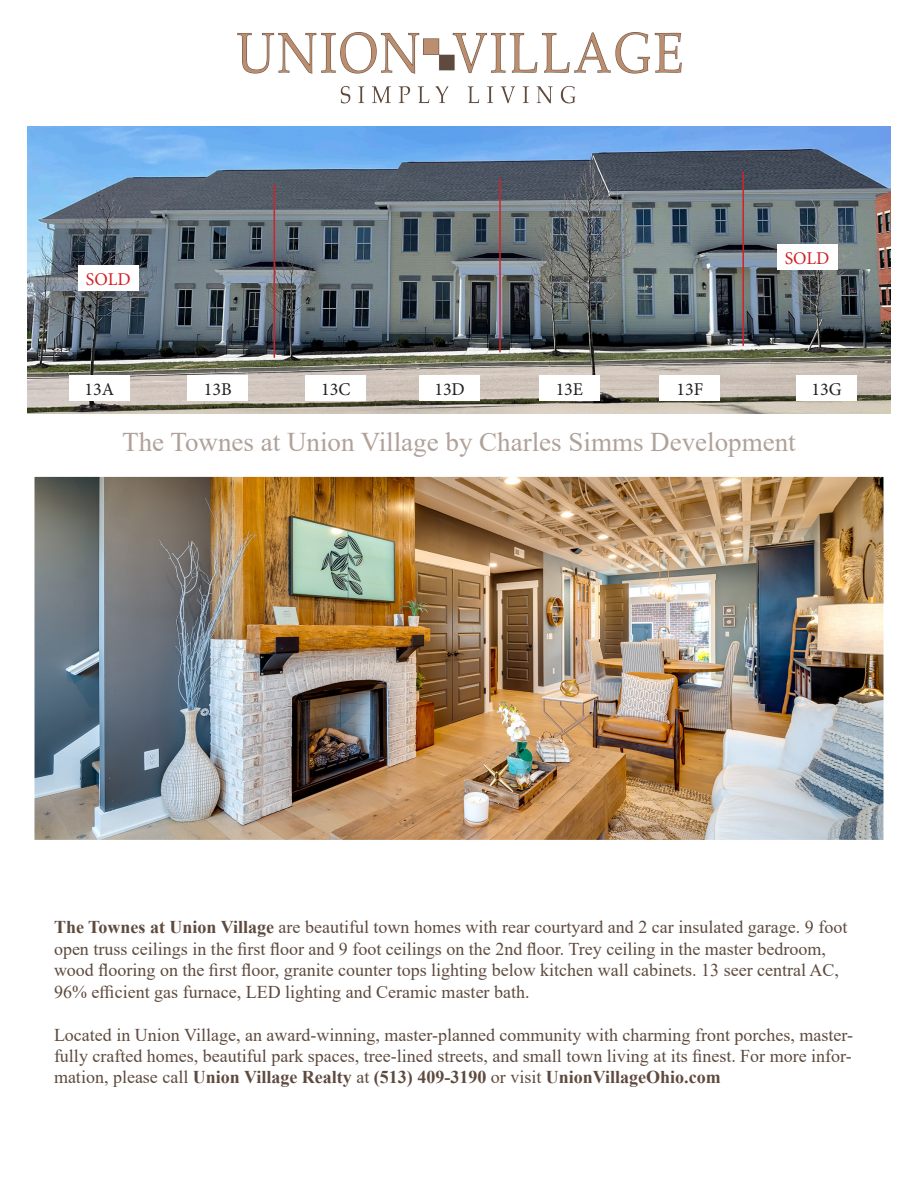
<style>
.page{position:relative;width:918px;height:1188px;background:#fff}
.page>*{position:absolute;margin:0;border:0;box-sizing:border-box;transform-origin:0 0}
.t1{font:27px "Times New Roman";color:#b0a29a}
.t2{font:18px/21.6px "Times New Roman";color:#5e4a3e}
.t3{font:18px "Minion Pro";color:#231f20}
.t4{font:18px "Minion Pro";color:#d1232a}
.s1{font-weight:700}
</style>
<div class="page">
<img style="left:238px;top:33px;width:444px;height:70px">
<img style="left:36px;top:478px;width:846px;height:361px">
<img style="left:27px;top:126px;width:864px;height:288px">
<div style="left:69px;top:375px;width:61px;height:26px;background:#fff"></div>
<div style="left:187px;top:375px;width:61px;height:26px;background:#fff"></div>
<div style="left:306px;top:375px;width:60px;height:26px;background:#fff"></div>
<div style="left:419px;top:375px;width:61px;height:26px;background:#fff"></div>
<div style="left:539px;top:375px;width:61px;height:26px;background:#fff"></div>
<div style="left:660px;top:375px;width:60px;height:26px;background:#fff"></div>
<div style="left:796px;top:375px;width:61px;height:26px;background:#fff"></div>
<hr style="left:274px;top:184px;width:1px;height:174px;background:#d1232a">
<hr style="left:499px;top:179px;width:2px;height:173px;background:#d1232a">
<hr style="left:742px;top:172px;width:2px;height:174px;background:#d1232a">
<div style="left:78px;top:265px;width:60px;height:26px;background:#fff"></div>
<div style="left:777px;top:244px;width:60px;height:26px;background:#fff"></div>
<p class="t4" style="left:86px;top:267px;width:46px">SOLD</p>
<p class="t4" style="left:785px;top:246px;width:46px">SOLD</p>
<p class="t3" style="left:85px;top:377px;width:31px">13A</p>
<p class="t3" style="left:204px;top:377px;width:29px">13B</p>
<p class="t3" style="left:321px;top:377px;width:31px">13C</p>
<p class="t3" style="left:434px;top:377px;width:32px">13D</p>
<p class="t3" style="left:556px;top:377px;width:29px">13E</p>
<p class="t3" style="left:676px;top:377px;width:28px">13F</p>
<p class="t3" style="left:812px;top:377px;width:32px">13G</p>
<p class="t1" style="left:122px;top:423px;width:675px">The Townes at Union Village by Charles Simms Development</p>
<p class="t2" style="left:54px;top:916px;width:795px"><span class="s1">The Townes at Union Village</span> are beautiful town homes with rear courtyard and 2 car insulated garage. 9 foot open truss ceilings in the first floor and 9 foot ceilings on the 2nd floor. Trey ceiling in the master bedroom, wood flooring on the first floor, granite counter tops lighting below kitchen wall cabinets. 13 seer central AC, 96% efficient gas furnace, LED lighting and Ceramic master bath.</p>
<p class="t2" style="left:54px;top:1023px;width:801px;text-align:justify">Located in Union Village, an award-winning, master-planned community with charming front porches, master&shy;fully crafted homes, beautiful park spaces, tree-lined streets, and small town living at its finest. For more infor&shy;mation, please call <span class="s1">Union Village Realty</span> at <span class="s1">(513) 409-3190</span> or visit <span class="s1">UnionVillageOhio.com</span></p>
</div>
